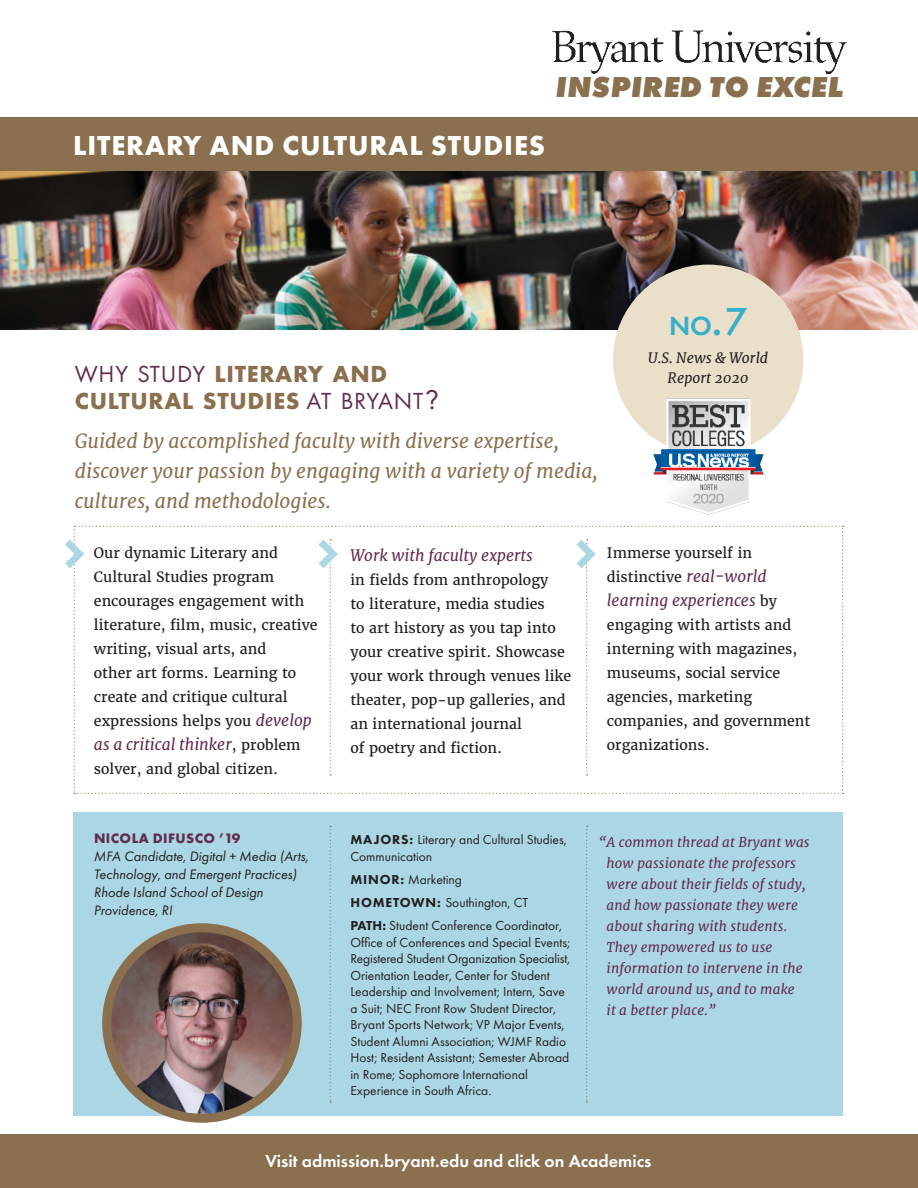
<style>
.page{position:relative;width:918px;height:1188px;background:#fff}
.page>*{position:absolute;margin:0;border:0;box-sizing:border-box;transform-origin:0 0}
.t1{font:italic 800 30px "Futura PT";letter-spacing:.01em;color:#8a704e}
.Body_Copy_NEW{font:700 28.5px "Futura PT";letter-spacing:.03em;color:#fff}
.t2{font:600 27.3px "Futura PT";color:#37afc8}
.t3{font:700 24.15px "Futura PT";letter-spacing:.03em;color:#8a704e}
.t4{font:italic 19.5px/30px "Merriweather";color:#8a704e}
.t5{font:600 18px "Futura PT";color:#fff}
.Body_Copy_NEW-2{font:italic 15.75px "Merriweather";color:#632b4f}
.Body_Copy_NEW-3{font:14.25px/24px "Merriweather";color:#231f20}
.t6{font:italic 14.25px/18px "Futura PT";color:#231f20}
.t7{font:italic 14.25px "Merriweather";color:#231f20}
.t8{font:700 14.25px "Futura PT";letter-spacing:.03em;color:#632b4f}
.t9{font:13.5px/16.5px "Futura PT";color:#231f20}
.t10{font:italic 13.5px/21px "Merriweather";letter-spacing:.01em;color:#632b4f}
.s1{font-size:39px}
.s2{font-weight:500;font-size:40.5px}
.s3{font-weight:400;color:#632b4f}
.s4{font-family:"Europa";font-weight:400;font-size:27px;color:#632b4f}
.s5{font-style:italic;font-size:15.75px;color:#632b4f}
.s6{font-style:normal;font-size:14.25px;color:#231f20}
.s7{font-weight:800}
</style>
<div class="page">
<img style="left:0;top:171px;width:918px;height:159px">
<div style="left:0;top:117px;width:918px;height:54px;background:#8a704e"></div>
<div style="left:0;top:1134px;width:918px;height:54px;background:#8a704e"></div>
<div style="left:74px;top:812px;width:769px;height:304px;background:#abd6e3"></div>
<svg style="left:586px;top:826px;width:2px;height:276px"></svg>
<svg style="left:330px;top:826px;width:1px;height:276px"></svg>
<svg style="left:65px;top:526px;width:779px;height:268px"></svg>
<div style="left:613px;top:265px;width:190px;height:190px;background:#eadfc9;border-radius:50%"></div>
<img style="left:107px;top:928px;width:190px;height:190px;border-radius:95px">
<div style="left:102px;top:923px;width:200px;height:200px;border:9px solid #8a704e;border-radius:50%"></div>
<img style="left:551px;top:30px;width:297px;height:44px">
<img style="left:654px;top:399px;width:110px;height:116px">
<p class="t1" style="left:556px;top:68px;width:289px">INSPIRED TO EXCEL</p>
<p class="Body_Copy_NEW" style="left:73px;top:127px;width:474px">LITERARY AND CULTURAL STUDIES</p>
<p class="t2" style="left:669px;top:309px;width:80px">no<span class="s1">.</span> <span class="s2">7</span></p>
<p class="t7" style="left:648px;top:349px;width:121px">U.S. News &amp; World</p>
<p class="t3" style="left:75px;top:358px;width:314px"><span class="s3">WHY STUDY</span> LITERARY AND</p>
<p class="t7" style="left:668px;top:369px;width:83px">Report 2020</p>
<p class="t3" style="left:75px;top:385px;width:366px">CULTURAL STUDIES <span class="s3">AT BRYANT</span><span class="s4">?</span></p>
<p class="t4" style="left:75px;top:426px;width:524px">Guided by accomplished faculty with diverse expertise, discover your passion by engaging with a variety of media, cultures, and methodologies.</p>
<p class="Body_Copy_NEW-3" style="left:94px;top:541px;width:225px">Our dynamic Literary and<br>Cultural Studies program encourages engagement with literature, film, music, creative writing, visual arts, and<br>other art forms. Learning to create and critique cultural expressions helps you <span class="s5">develop</span></p>
<p class="Body_Copy_NEW-2" style="left:94px;top:734px;width:208px">as a critical thinker<span class="s6">, problem</span></p>
<p class="Body_Copy_NEW-3" style="left:94px;top:757px;width:186px">solver, and global citizen.</p>
<p class="Body_Copy_NEW-2" style="left:350px;top:545px;width:184px">Work with faculty experts</p>
<p class="Body_Copy_NEW-3" style="left:350px;top:568px;width:222px">in fields from anthropology<br>to literature, media studies<br>to art history as you tap into your creative spirit. Showcase your work through venues like theater, pop-up galleries, and an international journal<br>of poetry and fiction.</p>
<p class="Body_Copy_NEW-3" style="left:607px;top:541px;width:161px">Immerse yourself in distinctive <span class="s5">real-world</span></p>
<p class="Body_Copy_NEW-2" style="left:607px;top:590px;width:172px">learning experiences <span class="s6">by</span></p>
<p class="Body_Copy_NEW-3" style="left:607px;top:613px;width:205px">engaging with artists and interning with magazines, museums, social service agencies, marketing companies, and government organizations.</p>
<p class="t8" style="left:94px;top:829px;width:148px">NICOLA DIFUSCO ’19</p>
<p class="t6" style="left:94px;top:847px;width:216px">MFA Candidate, Digital + Media (Arts,<br>Technology, and Emergent Practices)</p>
<p class="t6" style="left:94px;top:883px;width:171px">Rhode Island School of Design</p>
<p class="t6" style="left:94px;top:901px;width:80px">Providence, RI</p>
<p class="t9" style="left:350px;top:831px;width:218px"><span class="s7">MAJORS:</span> Literary and Cultural Studies,<br>Communication</p>
<p class="t9" style="left:351px;top:871px;width:113px"><span class="s7">MINOR:</span> Marketing</p>
<p class="t9" style="left:351px;top:894px;width:179px"><span class="s7">HOMETOWN:</span> Southington, CT</p>
<p class="t9" style="left:350px;top:917px;width:221px"><span class="s7">PATH:</span> Student Conference Coordinator, Office of Conferences and Special Events; Registered Student Organization Specialist, Orientation Leader, Center for Student Leadership and Involvement; Intern, Save a Suit; NEC Front Row Student Director, Bryant Sports Network; VP Major Events, Student Alumni Association; WJMF Radio Host; Resident Assistant; Semester Abroad in Rome; Sophomore International Experience in South Africa.</p>
<p class="t10" style="left:607px;top:832px;width:204px;text-indent:-8px">“A common thread at Bryant was how passionate the professors were about their fields of study, and how passionate they were about sharing with students.<br>They empowered us to use information to intervene in the world around us, and to make<br>it a better place.”</p>
<p class="t5" style="left:265px;top:1150px;width:388px">Visit admission.bryant.edu and click on Academics</p>
</div>
